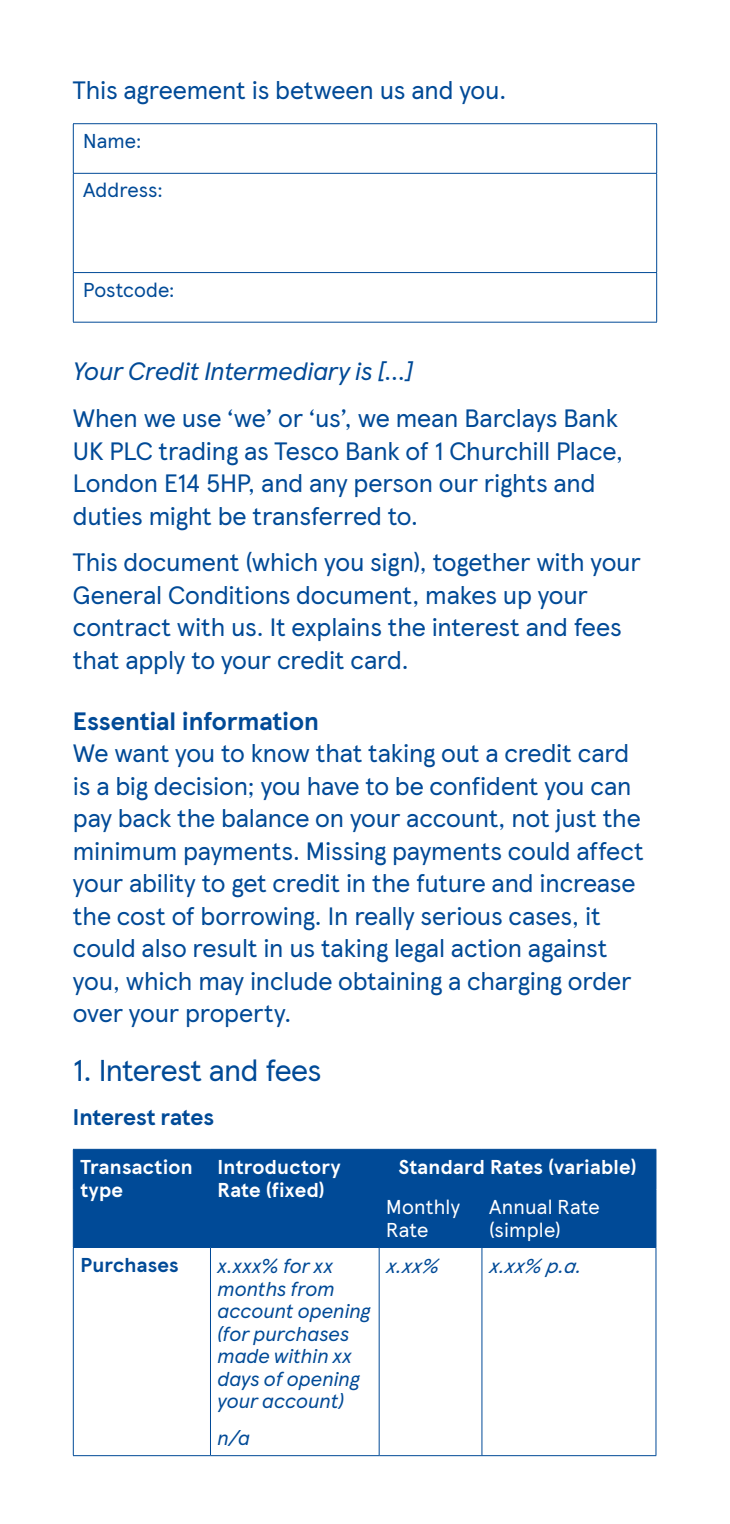
<style>
.page{position:relative;width:730px;height:1524px;background:#fff}
.page>*{position:absolute;margin:0;border:0;box-sizing:border-box;transform-origin:0 0}
.t1{font:30px "TESCO Modern";letter-spacing:-.02em;color:#004a97}
.t2{font:25px/32.5px "TESCO Modern";letter-spacing:-.01em;color:#004a97}
.t3{font:italic 25px "TESCO Modern";letter-spacing:-.005em;color:#004a97}
.t4{font:700 25px "TESCO Modern";letter-spacing:-.005em;color:#004a97}
.t5{font:700 22.5px "TESCO Modern";letter-spacing:-.005em;color:#004a97}
.t6{font:italic 20px/22.5px "TESCO Modern";letter-spacing:.005em;color:#004a97}
.t7{font:700 20px/22.5px "TESCO Modern";letter-spacing:.015em;color:#fff}
.t8{font:20px/22.5px "TESCO Modern";letter-spacing:.01em;color:#fff}
.t9{font:20px "TESCO Modern";letter-spacing:.005em;color:#004a97}
.t10{font:700 20px "TESCO Modern";letter-spacing:.015em;color:#004a97}
</style>
<div class="page">
<svg style="left:74px;top:124px;width:582px;height:198px"></svg>
<hr style="left:73px;top:123px;width:584px;height:1px;background:#004a97">
<hr style="left:73px;top:124px;width:1px;height:49px;background:#004a97">
<hr style="left:656px;top:124px;width:1px;height:49px;background:#004a97">
<hr style="left:73px;top:173px;width:584px;height:1px;background:#004a97">
<hr style="left:73px;top:174px;width:1px;height:98px;background:#004a97">
<hr style="left:656px;top:174px;width:1px;height:98px;background:#004a97">
<hr style="left:73px;top:272px;width:584px;height:1px;background:#004a97">
<hr style="left:73px;top:273px;width:1px;height:49px;background:#004a97">
<hr style="left:656px;top:273px;width:1px;height:49px;background:#004a97">
<hr style="left:73px;top:322px;width:584px;height:1px;background:#004a97">
<div style="left:74px;top:1150px;width:581px;height:97px;background:#004a97"></div>
<hr style="left:210px;top:1149px;width:1px;height:40px;background:#004a97">
<hr style="left:210px;top:1189px;width:1px;height:58px;background:#004a97">
<hr style="left:379px;top:1190px;width:1px;height:57px;background:#004a97">
<hr style="left:210px;top:1247px;width:1px;height:208px;background:#004a97">
<hr style="left:379px;top:1247px;width:1px;height:208px;background:#004a97">
<hr style="left:481px;top:1247px;width:1px;height:208px;background:#004a97">
<hr style="left:73px;top:1149px;width:137px;height:1px;background:#004a97">
<hr style="left:73px;top:1149px;width:1px;height:40px;background:#004a97">
<hr style="left:210px;top:1149px;width:169px;height:1px;background:#004a97">
<hr style="left:73px;top:1189px;width:1px;height:58px;background:#004a97">
<hr style="left:481px;top:1190px;width:1px;height:57px;background:#004a97">
<hr style="left:655px;top:1190px;width:1px;height:57px;background:#004a97">
<hr style="left:73px;top:1247px;width:137px;height:1px;background:#004a97">
<hr style="left:73px;top:1247px;width:1px;height:208px;background:#004a97">
<hr style="left:210px;top:1247px;width:169px;height:1px;background:#004a97">
<hr style="left:379px;top:1247px;width:103px;height:1px;background:#004a97">
<hr style="left:482px;top:1247px;width:174px;height:1px;background:#004a97">
<hr style="left:655px;top:1247px;width:1px;height:208px;background:#004a97">
<hr style="left:379px;top:1455px;width:103px;height:1px;background:#004a97">
<hr style="left:73px;top:1455px;width:137px;height:1px;background:#004a97">
<hr style="left:210px;top:1455px;width:169px;height:1px;background:#004a97">
<hr style="left:482px;top:1455px;width:174px;height:1px;background:#004a97">
<hr style="left:379px;top:1149px;width:103px;height:1px;background:#004a97">
<hr style="left:379px;top:1149px;width:1px;height:40px;background:#004a97">
<hr style="left:482px;top:1149px;width:174px;height:1px;background:#004a97">
<hr style="left:655px;top:1149px;width:1px;height:40px;background:#004a97">
<hr style="left:379px;top:1189px;width:103px;height:1px;background:#004a97">
<hr style="left:482px;top:1189px;width:174px;height:1px;background:#004a97">
<p class="t2" style="left:73px;top:73px;width:435px">This agreement is between us and you.</p>
<p class="t9" style="left:83px;top:126px;width:60px">Name:</p>
<p class="t9" style="left:83px;top:175px;width:81px">Address:</p>
<p class="t9" style="left:83px;top:275px;width:93px">Postcode:</p>
<p class="t3" style="left:73px;top:353px;width:342px">Your Credit Intermediary is […]</p>
<p class="t2" style="left:73px;top:400px;width:552px">When we use ‘we’ or ‘us’, we mean Barclays Bank UK PLC trading as Tesco Bank of 1 Churchill Place, London E14 5HP, and any person our rights and duties might be transferred to.</p>
<p class="t2" style="left:73px;top:545px;width:569px">This document (which you sign), together with your General Conditions document, makes up your contract with us. It explains the interest and fees that apply to your credit card.</p>
<p class="t4" style="left:73px;top:702px;width:247px">Essential information</p>
<p class="t2" style="left:73px;top:735px;width:572px">We want you to know that taking out a credit card is a big decision; you have to be confident you can pay back the balance on your account, not just the minimum payments. Missing payments could affect your ability to get credit in the future and increase the cost of borrowing. In really serious cases, it could also result in us taking legal action against you, which may include obtaining a charging order over your property.</p>
<p class="t1" style="left:73px;top:1047px;width:250px">1. Interest and fees</p>
<p class="t5" style="left:73px;top:1100px;width:143px">Interest rates</p>
<p class="t7" style="left:80px;top:1154px;width:114px">Transaction type</p>
<p class="t7" style="left:218px;top:1154px;width:125px">Introductory<br>Rate (fixed)</p>
<p class="t7" style="left:398px;top:1154px;width:240px">Standard Rates (variable)</p>
<p class="t8" style="left:386px;top:1194px;width:75px">Monthly<br>Rate</p>
<p class="t8" style="left:489px;top:1194px;width:112px">Annual Rate (simple)</p>
<p class="t10" style="left:80px;top:1250px;width:100px">Purchases</p>
<p class="t6" style="left:218px;top:1253px;width:155px">x.xxx% for xx months from account opening (for purchases made within xx days of opening your account)</p>
<p class="t6" style="left:218px;top:1425px;width:34px">n/a</p>
<p class="t6" style="left:386px;top:1253px;width:59px">x.xx%</p>
<p class="t6" style="left:489px;top:1253px;width:98px">x.xx% p.a.</p>
</div>
